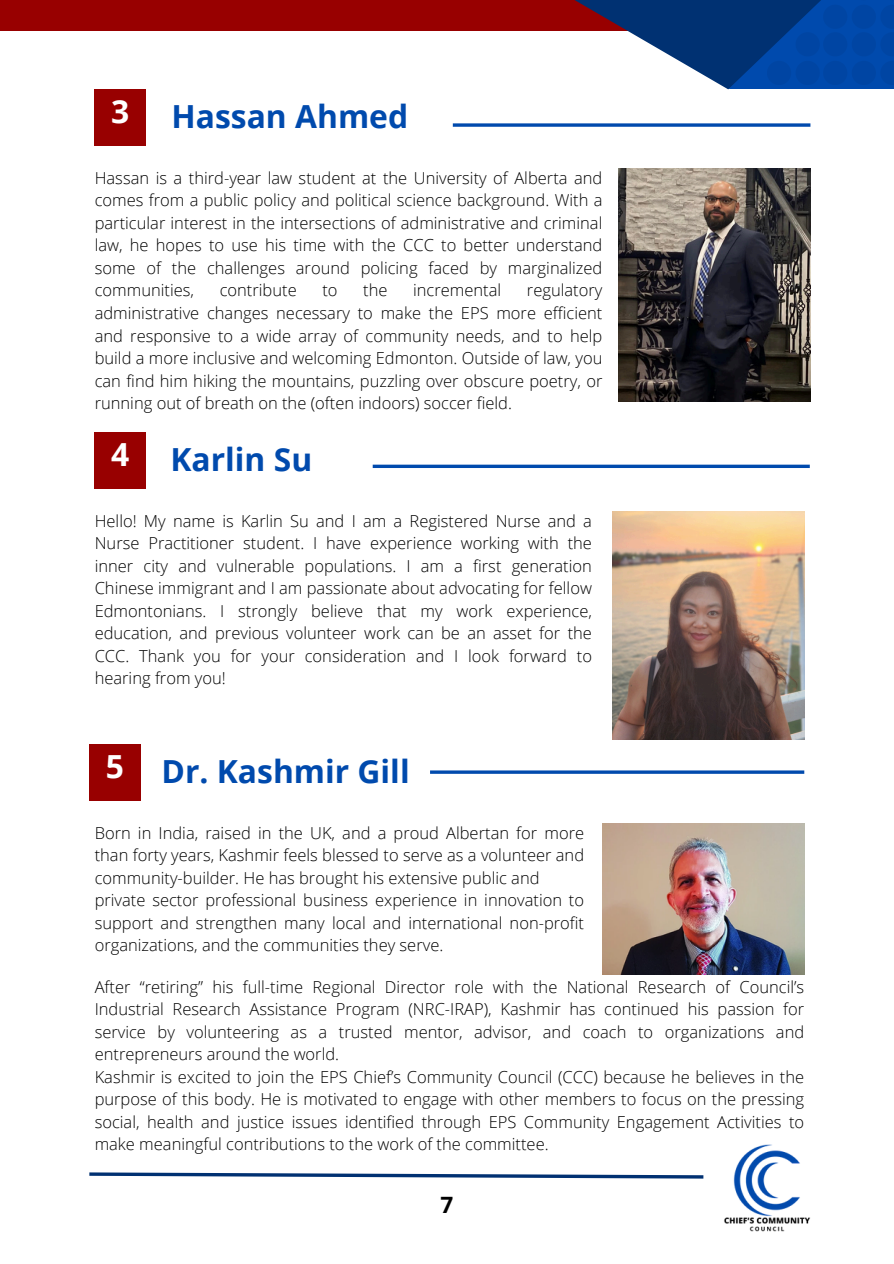
<style>
.page{position:relative;width:894px;height:1264px;background:#fff}
.page>*{position:absolute;margin:0;border:0;box-sizing:border-box;transform-origin:0 0}
.t1{font:700 31.8px "Open Sans";color:#004aad}
.t2{font:700 31.8px "Open Sans";color:#fff}
.t3{font:700 22.5px "Open Sans";color:#000}
.t4{font:300 16.5px/22.5px "Open Sans";color:#000;text-align:justify}
</style>
<div class="page">
<div style="left:0;top:0;width:700px;height:31px;background:#980000"></div>
<svg style="left:575px;top:0;width:153px;height:89px"></svg>
<svg style="left:728px;top:0;width:165px;height:89px;background:#003985"></svg>
<div style="left:95px;top:90px;width:51px;height:56px;background:#980000"></div>
<div style="left:95px;top:432px;width:51px;height:57px;background:#980000"></div>
<svg style="left:452px;top:123px;width:358px;height:4px"></svg>
<svg style="left:372px;top:464px;width:437px;height:4px;background:#2967ba"></svg>
<svg style="left:767px;top:0;width:126px;height:84px;background:#0044a0"></svg>
<div style="left:89px;top:744px;width:52px;height:56px;background:#980000"></div>
<hr style="left:430px;top:770px;width:374px;height:3px;background:#004aad">
<svg style="left:89px;top:1172px;width:615px;height:7px"></svg>
<img style="left:724px;top:1144px;width:86px;height:88px">
<img style="left:618px;top:169px;width:192px;height:232px">
<img style="left:612px;top:511px;width:192px;height:229px">
<img style="left:602px;top:823px;width:201px;height:151px">
<h1 class="t2" style="left:111px;top:89px;width:20px">3</h1>
<p class="t1" style="left:171px;top:94px;width:238px">Hassan Ahmed</p>
<p class="t4" style="left:95px;top:166px;width:509px">Hassan is a third-year law student at the University of Alberta and comes from a public policy and political science background. With a particular interest in the intersections of administrative and criminal law, he hopes to use his time with the CCC to better understand some of the challenges around policing faced by marginalized communities,</p>
<p class="t4" style="left:95px;top:279px;width:509px;text-indent:432px">regulatory administrative changes necessary to make the EPS more efficient and responsive to a wide array of community needs, and to help build a more inclusive and welcoming Edmonton. Outside of law, you can find him hiking the mountains, puzzling over obscure poetry, or running out of breath on the (often indoors) soccer field.</p>
<p class="t4" style="left:220px;top:279px;width:78px">contribute</p>
<p class="t4" style="left:322px;top:279px;width:17px">to</p>
<p class="t4" style="left:363px;top:279px;width:26px">the</p>
<p class="t4" style="left:413px;top:279px;width:90px">incremental</p>
<p class="t2" style="left:111px;top:432px;width:20px">4</p>
<p class="t1" style="left:170px;top:437px;width:143px">Karlin Su</p>
<p class="t4" style="left:95px;top:509px;width:498px">Hello! My name is Karlin Su and I am a Registered Nurse and a Nurse Practitioner student. I have experience working with the inner city and vulnerable populations. I am a first generation Chinese immigrant and I am passionate about advocating for fellow Edmontonians. I strongly believe that my work experience, education, and previous volunteer work can be an asset for the CCC. Thank you for your consideration and I look forward to hearing from you!</p>
<h1 class="t2" style="left:106px;top:743px;width:20px">5</h1>
<p class="t1" style="left:161px;top:748px;width:249px">Dr. Kashmir Gill</p>
<p class="t4" style="left:95px;top:820px;width:491px">Born in India, raised in the UK, and a proud Albertan for more than forty years, Kashmir feels blessed to serve as a volunteer and community-builder. He has brought his extensive public and</p>
<p class="t4" style="left:95px;top:888px;width:491px">private sector professional business experience in innovation to support and strengthen many local and international non-profit organizations, and the communities they serve.</p>
<p class="t4" style="left:95px;top:975px;width:710px">After “retiring” his full-time Regional Director role with the National Research of Council’s Industrial Research Assistance Program (NRC-IRAP), Kashmir has continued his passion for service by volunteering as a trusted mentor, advisor, and coach to organizations and entrepreneurs around the world.</p>
<p class="t4" style="left:95px;top:1065px;width:710px">Kashmir is excited to join the EPS Chief’s Community Council (CCC) because he believes in the purpose of this body. He is motivated to engage with other members to focus on the pressing social, health and justice issues identified through EPS Community Engagement Activities to make meaningful contributions to the work of the committee.</p>
<p class="t3" style="left:440px;top:1189px;width:14px">7</p>
</div>
